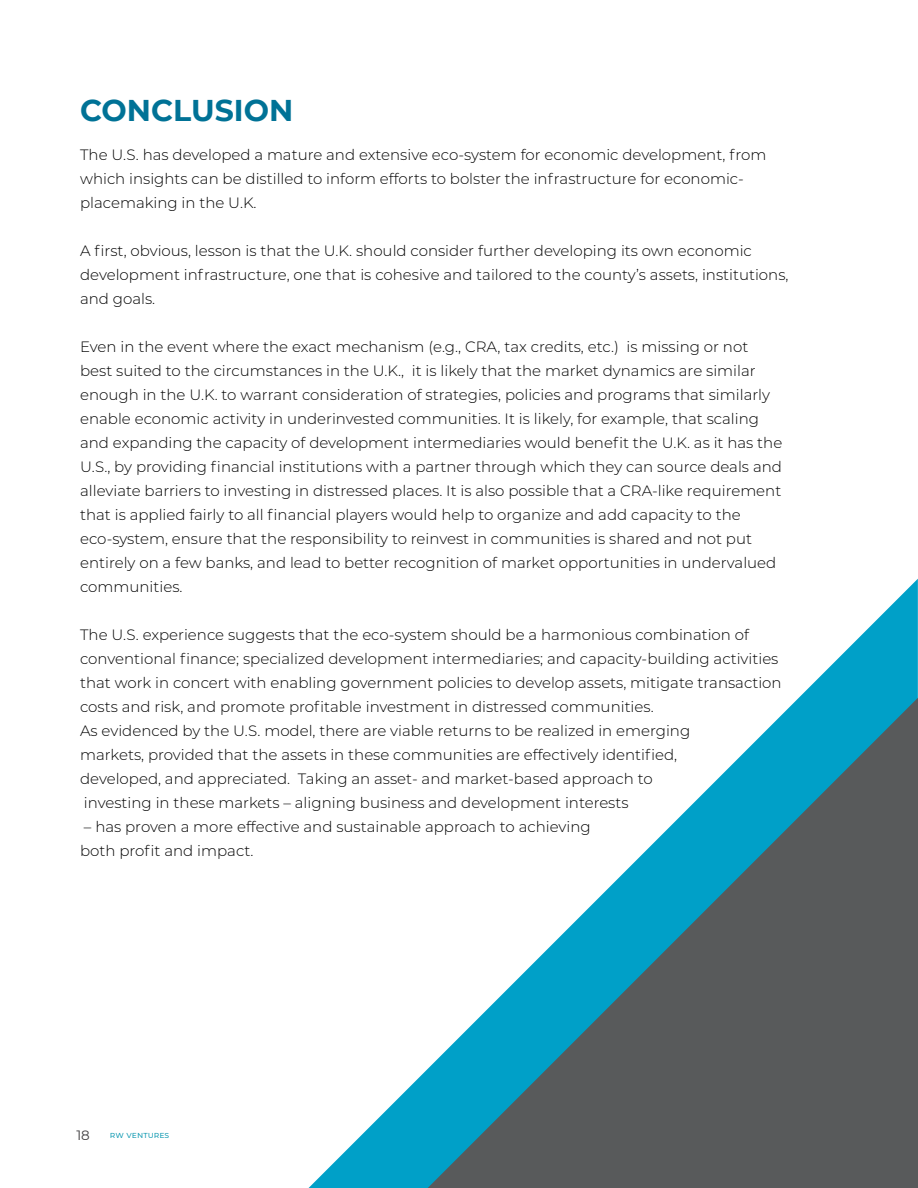
<style>
.page{position:relative;width:918px;height:1188px;background:#fff}
.page>*{position:absolute;margin:0;border:0;box-sizing:border-box;transform-origin:0 0}
.t1{font:700 30px "Montserrat";color:#007296}
.t2{font:300 15px/24px "Montserrat";color:#000}
.t3{font:13.5px "Montserrat";color:#414042}
.t4{font:9px "Montserrat";letter-spacing:.005em;color:#0093ad}
</style>
<div class="page">
<svg style="left:309px;top:579px;width:609px;height:609px"></svg>
<svg style="left:428px;top:698px;width:490px;height:490px"></svg>
<h1 class="t1" style="left:80px;top:88px;width:215px">CONCLUSION</h1>
<p class="t2" style="left:80px;top:142px;width:688px">The U.S. has developed a mature and extensive eco-system for economic development, from which insights can be distilled to inform efforts to bolster the infrastructure for economic&shy;placemaking in the U.K.</p>
<p class="t2" style="left:80px;top:238px;width:710px">A first, obvious, lesson is that the U.K. should consider further developing its own economic development infrastructure, one that is cohesive and tailored to the county’s assets, institutions, and goals.</p>
<p class="t2" style="left:80px;top:334px;width:704px">Even in the event where the exact mechanism (e.g., CRA, tax credits, etc.) is missing or not best suited to the circumstances in the U.K., it is likely that the market dynamics are similar enough in the U.K. to warrant consideration of strategies, policies and programs that similarly enable economic activity in underinvested communities. It is likely, for example, that scaling and expanding the capacity of development intermediaries would benefit the U.K. as it has the U.S., by providing financial institutions with a partner through which they can source deals and alleviate barriers to investing in distressed places. It is also possible that a CRA-like requirement that is applied fairly to all financial players would help to organize and add capacity to the eco-system, ensure that the responsibility to reinvest in communities is shared and not put entirely on a few banks, and lead to better recognition of market opportunities in undervalued communities.</p>
<p class="t2" style="left:80px;top:622px;width:703px">The U.S. experience suggests that the eco-system should be a harmonious combination of conventional finance; specialized development intermediaries; and capacity-building activities that work in concert with enabling government policies to develop assets, mitigate transaction costs and risk, and promote profitable investment in distressed communities.<br>As evidenced by the U.S. model, there are viable returns to be realized in emerging<br>markets, provided that the assets in these communities are effectively identified,<br>developed, and appreciated. Taking an asset- and market-based approach to<br>investing in these markets – aligning business and development interests</p>
<p class="t2" style="left:80px;top:814px;width:512px">– has proven a more effective and sustainable approach to achieving both profit and impact.</p>
<p class="t3" style="left:76px;top:1126px;width:15px">18</p>
<p class="t4" style="left:110px;top:1129px;width:61px">RW Ventur es</p>
</div>
